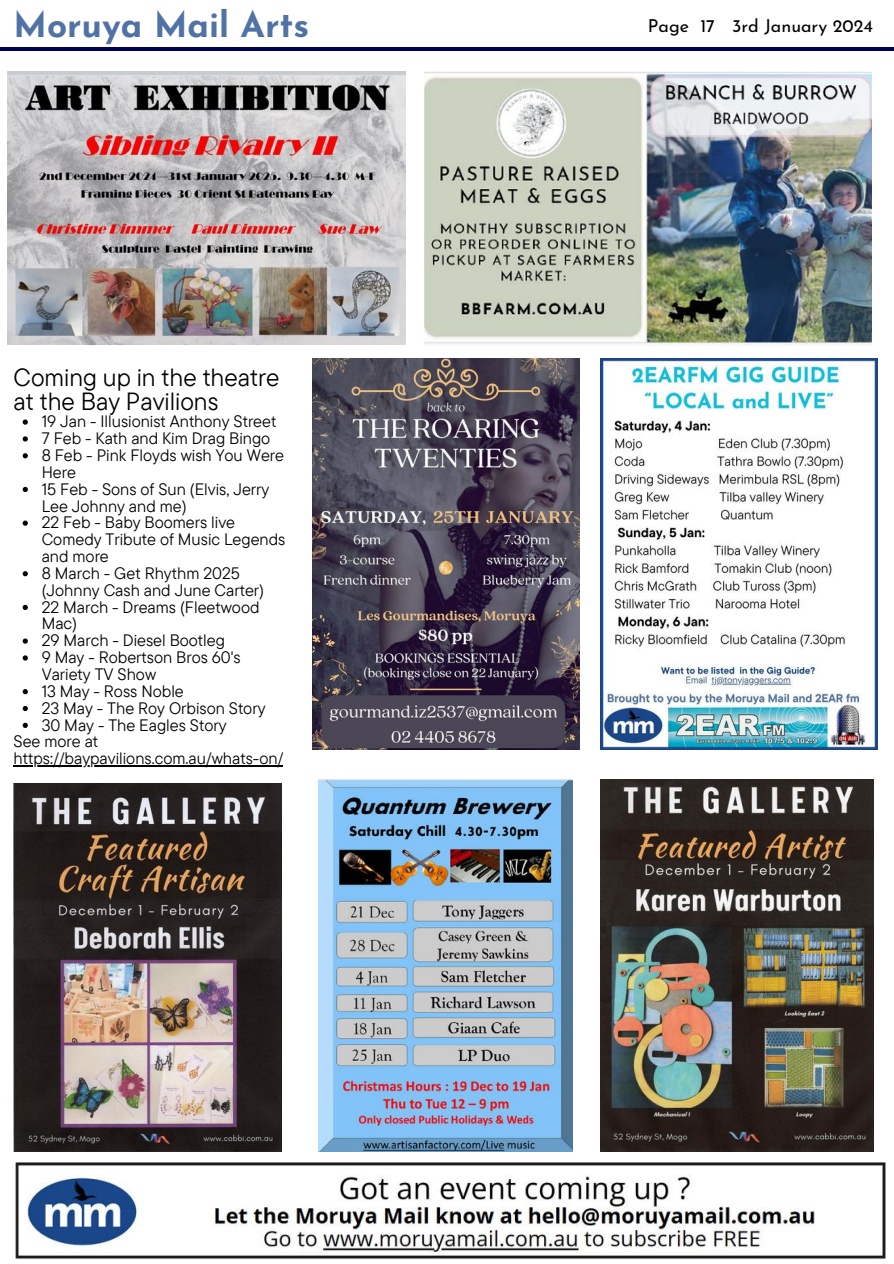
<style>
.page{position:relative;width:894px;height:1264px;background:#fff}
.page>*{position:absolute;margin:0;border:0;box-sizing:border-box;transform-origin:0 0}
.t1{font:700 35.25px "Josefin Sans";color:#5072a4}
.t2{font:24.75px/24.6px "TT Commons Pro";color:#000}
.t3{font:17.85px "Josefin Sans";color:#000}
.t4{font:16.5px "TT Commons Pro";color:#000}
</style>
<div class="page">
<hr style="left:0;top:48px;width:893px;height:2px;background:#000259">
<img style="left:318px;top:779px;width:254px;height:372px">
<img style="left:14px;top:783px;width:267px;height:368px">
<img style="left:600px;top:779px;width:272px;height:372px">
<img style="left:8px;top:71px;width:397px;height:273px">
<img style="left:424px;top:71px;width:447px;height:275px">
<img style="left:15px;top:1162px;width:870px;height:97px">
<img style="left:312px;top:358px;width:267px;height:391px">
<img style="left:600px;top:358px;width:277px;height:391px">
<svg style="left:23px;top:419px;width:5px;height:5px"></svg>
<svg style="left:23px;top:436px;width:5px;height:5px"></svg>
<svg style="left:23px;top:453px;width:5px;height:5px"></svg>
<svg style="left:23px;top:487px;width:5px;height:5px"></svg>
<svg style="left:23px;top:520px;width:5px;height:6px"></svg>
<svg style="left:23px;top:571px;width:5px;height:5px"></svg>
<svg style="left:23px;top:605px;width:5px;height:5px"></svg>
<svg style="left:23px;top:638px;width:5px;height:5px"></svg>
<svg style="left:23px;top:655px;width:5px;height:5px"></svg>
<svg style="left:23px;top:689px;width:5px;height:5px"></svg>
<svg style="left:23px;top:706px;width:5px;height:5px"></svg>
<svg style="left:23px;top:722px;width:5px;height:6px"></svg>
<hr style="left:14px;top:765px;width:269px;height:1px;background:#000">
<h1 class="t1" style="left:14px;top:11px;width:297px">Moruya Mail Arts</h1>
<p class="t3" style="left:647px;top:19px;width:227px">Page 17 3rd January 2024</p>
<h2 class="t2" style="left:14px;top:364px;width:267px">Coming up in the theatre at the Bay Pavilions</h2>
<p class="t4" style="left:42px;top:411px;width:236px">19 Jan - Illusionist Anthony Street</p>
<p class="t4" style="left:42px;top:427px;width:230px">7 Feb - Kath and Kim Drag Bingo</p>
<p class="t4" style="left:42px;top:444px;width:244px">8 Feb - Pink Floyds wish You Were</p>
<p class="t4" style="left:42px;top:461px;width:36px">Here</p>
<p class="t4" style="left:42px;top:478px;width:229px">15 Feb - Sons of Sun (Elvis, Jerry</p>
<p class="t4" style="left:42px;top:495px;width:146px">Lee Johnny and me)</p>
<p class="t4" style="left:42px;top:512px;width:195px">22 Feb - Baby Boomers live</p>
<p class="t4" style="left:42px;top:528px;width:245px">Comedy Tribute of Music Legends</p>
<p class="t4" style="left:42px;top:545px;width:69px">and more</p>
<p class="t4" style="left:42px;top:562px;width:200px">8 March - Get Rhythm 2025</p>
<p class="t4" style="left:42px;top:579px;width:224px">(Johnny Cash and June Carter)</p>
<p class="t4" style="left:42px;top:596px;width:219px">22 March - Dreams (Fleetwood</p>
<p class="t4" style="left:42px;top:613px;width:37px">Mac)</p>
<p class="t4" style="left:42px;top:629px;width:185px">29 March - Diesel Bootleg</p>
<p class="t4" style="left:42px;top:646px;width:200px">9 May - Robertson Bros 60's</p>
<p class="t4" style="left:42px;top:663px;width:116px">Variety TV Show</p>
<p class="t4" style="left:42px;top:680px;width:144px">13 May - Ross Noble</p>
<p class="t4" style="left:42px;top:697px;width:225px">23 May - The Roy Orbison Story</p>
<p class="t4" style="left:42px;top:714px;width:186px">30 May - The Eagles Story</p>
<p class="t4" style="left:14px;top:731px;width:86px">See more at</p>
<p class="t4" style="left:14px;top:747px;width:271px">https://baypavilions.com.au/whats-on/</p>
</div>
